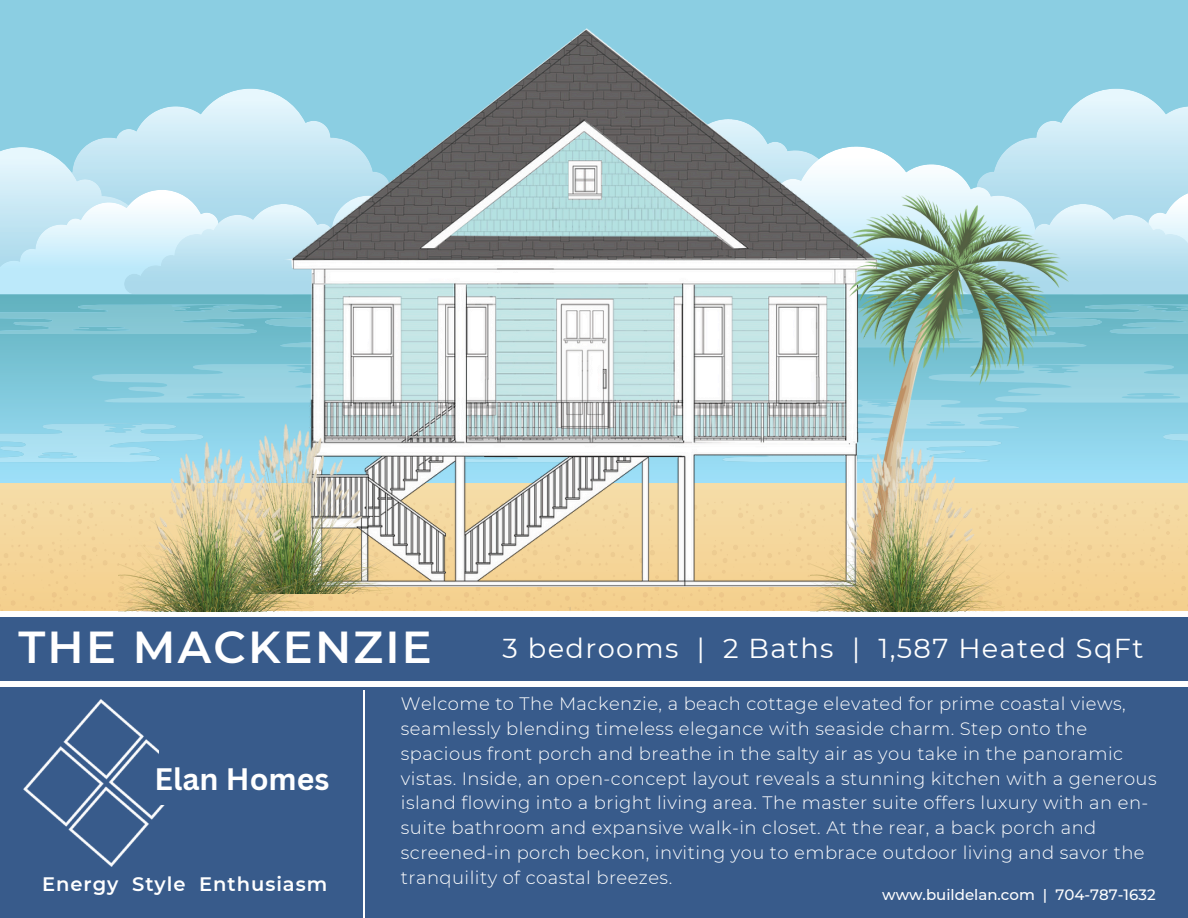
<style>
.page{position:relative;width:1188px;height:918px;background:#fff}
.page>*{position:absolute;margin:0;border:0;box-sizing:border-box;transform-origin:0 0}
.t1{font:600 44.7px "Montserrat";letter-spacing:.05em;color:#fff}
.t2{font:700 30.3px "Canva Sans";color:#fff}
.t3{font:27.3px "Montserrat";letter-spacing:.05em;color:#fff}
.t4{font:600 19.5px "Montserrat";letter-spacing:.05em;color:#fff}
.t5{font:300 18px/24.8px "Montserrat";letter-spacing:.025em;color:#fff}
.t6{font:500 15px "Montserrat";color:#fefefe}
</style>
<div class="page">
<svg style="left:0;top:0;width:277px;height:294px;background:#a8dbeb"></svg>
<svg style="left:213px;top:89px;width:64px;height:12px"></svg>
<svg style="left:0;top:147px;width:59px;height:13px"></svg>
<svg style="left:0;top:294px;width:277px;height:189px;background:#79c3d5"></svg>
<svg style="left:107px;top:190px;width:86px;height:12px"></svg>
<svg style="left:124px;top:204px;width:153px;height:90px;background:#c5e7f3"></svg>
<svg style="left:882px;top:0;width:306px;height:204px;background:#9fd6e7"></svg>
<svg style="left:1079px;top:89px;width:75px;height:12px"></svg>
<div style="left:684px;top:483px;width:504px;height:190px;background:#f5dca6"></div>
<svg style="left:1069px;top:294px;width:119px;height:189px;background:#7ec7da"></svg>
<svg style="left:1174px;top:190px;width:14px;height:12px"></svg>
<svg style="left:882px;top:147px;width:12px;height:12px"></svg>
<svg style="left:1069px;top:204px;width:119px;height:90px;background:#c1e4f1"></svg>
<svg style="left:0;top:364px;width:1188px;height:98px;background:#90d1e4"></svg>
<svg style="left:1102px;top:305px;width:86px;height:29px;background:#7bc1cf"></svg>
<svg style="left:0;top:305px;width:1102px;height:42px;background:#78bfce"></svg>
<svg style="left:0;top:501px;width:1188px;height:111px"></svg>
<div style="left:0;top:614px;width:1188px;height:304px;background:#385b8b"></div>
<hr style="left:363px;top:690px;width:1px;height:228px;background:#fff">
<img style="left:23px;top:699px;width:142px;height:168px">
<div style="left:159px;top:744px;width:34px;height:61px;background:#385b8b"></div>
<div style="left:0;top:612px;width:1188px;height:5px;background:#fefefe"></div>
<div style="left:0;top:682px;width:1188px;height:5px;background:#fefefe"></div>
<img style="left:277px;top:0;width:605px;height:612px">
<img style="left:198px;top:424px;width:194px;height:169px">
<img style="left:119px;top:441px;width:195px;height:170px">
<img style="left:850px;top:194px;width:219px;height:386px">
<img style="left:810px;top:441px;width:195px;height:170px">
<p class="t1" style="left:18px;top:620px;width:415px">THE MACKENZIE</p>
<p class="t3" style="left:503px;top:632px;width:642px">3 bedrooms | 2 Baths | 1,587 Heated SqFt</p>
<p class="t5" style="left:401px;top:692px;width:757px">Welcome to The Mackenzie, a beach cottage elevated for prime coastal views, seamlessly blending timeless elegance with seaside charm. Step onto the spacious front porch and breathe in the salty air as you take in the panoramic vistas. Inside, an open-concept layout reveals a stunning kitchen with a generous island flowing into a bright living area. The master suite offers luxury with an en&shy;suite bathroom and expansive walk-in closet. At the rear, a back porch and screened-in porch beckon, inviting you to embrace outdoor living and savor the tranquility of coastal breezes.</p>
<h1 class="t6" style="left:882px;top:886px;width:275px">www.buildelan.com | 704-787-1632</h1>
<p class="t2" style="left:155px;top:757px;width:176px">Elan Homes</p>
<h3 class="t4" style="left:42px;top:872px;width:287px">Energy Style Enthusiasm</h3>
</div>
